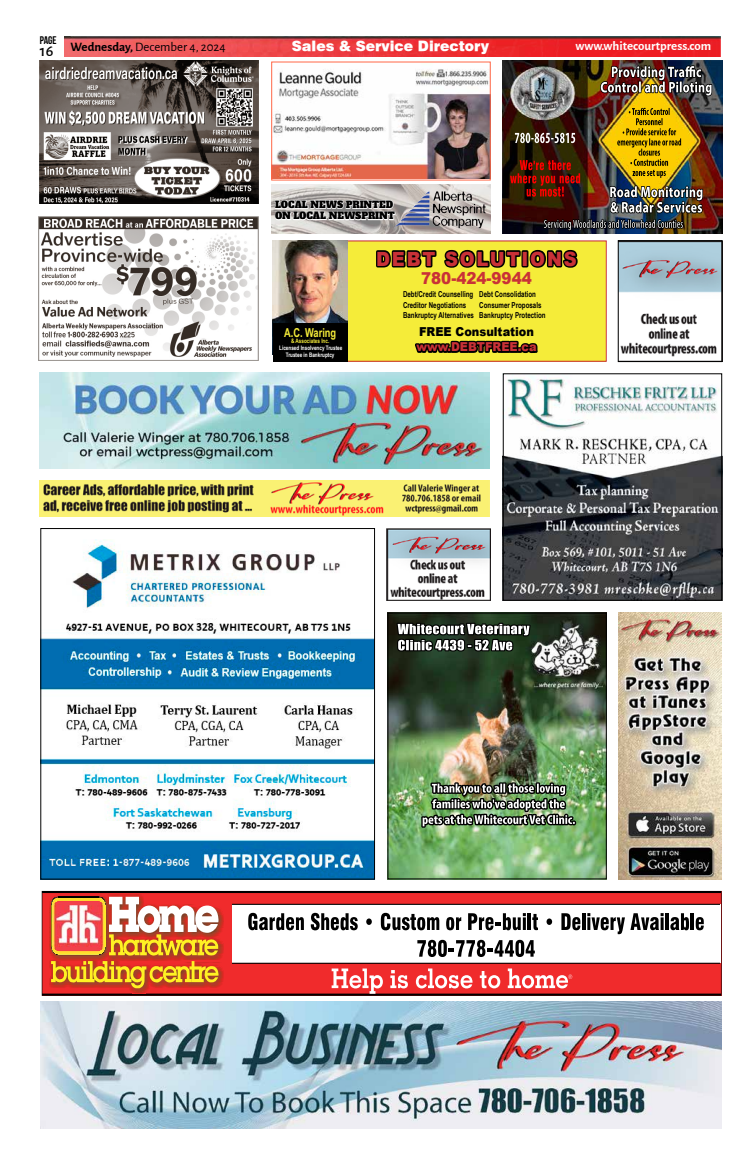
<style>
.page{position:relative;width:756px;height:1170px;background:#fff}
.page>*{position:absolute;margin:0;border:0;box-sizing:border-box;transform-origin:0 0}
.t1{font:900 19.6px "Arial";letter-spacing:.1em;color:#c93137;scale:.92 1}
.t2{font:900 16.4px "Arial";color:#c93137;scale:.92 1}
.t3{font:14.1px "Swiss 721 Black BT";color:#fff}
.t4{font:12.9px "Alegreya Sans";color:#000}
.t5{font:700 12.9px "Alegreya Sans";color:#fff}
.t6{font:900 12.3px "Arial";color:#000;scale:.92 1}
.t7{font:900 12.3px "Arial";color:#c93137;scale:.92 1}
.t8{font:700 12.3px "Arial Narrow";color:#f5ec39;scale:.92 1}
.t9{font:11.1px "Bebas Neue";color:#000}
.t10{font:9.5px/11.4px "Alfa Slab One";color:#000;scale:.95 1}
.t11{font:700 8.2px/10.3px "Arial Narrow";color:#000;scale:.92 1}
.t12{font:700 6.2px/6.7px "Arial Narrow";color:#fff;text-align:center;scale:.92 1}
.t13{font:700 6.2px "Arial Narrow";color:#f5ec39;scale:.92 1}
.s1{font-weight:500;font-size:16.2px}
.s2{font-weight:700}
</style>
<div class="page">
<img style="left:64px;top:36px;width:656px;height:21px">
<img style="left:389px;top:614px;width:215px;height:263px">
<img style="left:503px;top:782px;width:63px;height:14px">
<img style="left:466px;top:622px;width:64px;height:14px">
<div style="left:387px;top:612px;width:219px;height:267px;border:1px solid #000"></div>
<img style="left:504px;top:376px;width:216px;height:222px">
<div style="left:502px;top:373px;width:220px;height:227px;border:1px solid #000"></div>
<img style="left:273px;top:69px;width:215px;height:109px">
<div style="left:271px;top:62px;width:219px;height:118px;border:1px solid #ff6646"></div>
<img style="left:503px;top:60px;width:219px;height:174px">
<img style="left:639px;top:65px;width:56px;height:13px">
<img style="left:609px;top:185px;width:79px;height:13px">
<img style="left:620px;top:219px;width:34px;height:10px">
<div style="left:303px;top:241px;width:303px;height:120px;background:#f5ec39"></div>
<div style="left:303px;top:240px;width:303px;height:122px;border:1px solid #c93137"></div>
<img style="left:273px;top:240px;width:74px;height:84px">
<svg style="left:376px;top:249px;width:202px;height:19px"></svg>
<svg style="left:415px;top:340px;width:123px;height:14px"></svg>
<div style="left:273px;top:324px;width:74px;height:38px;background:#000"></div>
<img style="left:620px;top:242px;width:100px;height:115px">
<div style="left:618px;top:240px;width:104px;height:122px;border:1px solid #000"></div>
<svg style="left:42px;top:890px;width:679px;height:105px;background:#d02c2d"></svg>
<img style="left:54px;top:894px;width:90px;height:2px">
<img style="left:56px;top:894px;width:48px;height:1px">
<svg style="left:49px;top:896px;width:172px;height:98px"></svg>
<svg style="left:331px;top:968px;width:52px;height:25px"></svg>
<svg style="left:390px;top:969px;width:18px;height:19px"></svg>
<svg style="left:416px;top:968px;width:56px;height:20px"></svg>
<svg style="left:479px;top:970px;width:21px;height:18px"></svg>
<svg style="left:507px;top:968px;width:65px;height:20px"></svg>
<div style="left:232px;top:904px;width:488px;height:59px;background:#fff"></div>
<svg style="left:248px;top:912px;width:56px;height:18px"></svg>
<svg style="left:311px;top:912px;width:46px;height:18px"></svg>
<svg style="left:366px;top:918px;width:6px;height:6px"></svg>
<svg style="left:381px;top:912px;width:58px;height:18px"></svg>
<svg style="left:446px;top:917px;width:15px;height:13px"></svg>
<svg style="left:468px;top:913px;width:57px;height:17px"></svg>
<hr style="left:528px;top:913px;width:3px;height:16px;background:#000">
<svg style="left:532px;top:913px;width:6px;height:17px"></svg>
<svg style="left:561px;top:913px;width:19px;height:17px"></svg>
<hr style="left:582px;top:913px;width:3px;height:16px;background:#000">
<svg style="left:587px;top:913px;width:76px;height:21px"></svg>
<hr style="left:665px;top:913px;width:3px;height:16px;background:#000">
<svg style="left:670px;top:913px;width:19px;height:17px"></svg>
<hr style="left:690px;top:913px;width:3px;height:16px;background:#000">
<svg style="left:695px;top:917px;width:8px;height:13px"></svg>
<svg style="left:417px;top:939px;width:117px;height:17px"></svg>
<svg style="left:546px;top:918px;width:6px;height:6px"></svg>
<hr style="left:232px;top:903px;width:487px;height:1px;background:#000">
<hr style="left:232px;top:962px;width:487px;height:1px;background:#000">
<img style="left:43px;top:539px;width:329px;height:338px">
<img style="left:618px;top:612px;width:103px;height:267px">
<img style="left:271px;top:184px;width:112px;height:50px">
<img style="left:383px;top:184px;width:107px;height:50px">
<svg style="left:274px;top:199px;width:122px;height:22px"></svg>
<img style="left:41px;top:1001px;width:680px;height:127px">
<img style="left:387px;top:528px;width:103px;height:72px">
<img style="left:40px;top:480px;width:449px;height:36px">
<img style="left:40px;top:372px;width:449px;height:96px">
<img style="left:38px;top:216px;width:220px;height:144px">
<img style="left:39px;top:60px;width:219px;height:144px">
<h3 class="t9" style="left:40px;top:34px;width:18px">PAGE</h3>
<h3 class="t3" style="left:292px;top:37px;width:199px">Sales &amp; Service Directory</h3>
<h3 class="t4" style="left:40px;top:38px;width:187px"><span class="s1">16</span> <span class="s2">Wednesday,</span> December 4, 2024</h3>
<h3 class="t5" style="left:575px;top:37px;width:137px">www.whitecourtpress.com</h3>
<p class="t10" style="left:275px;top:199px;width:127px">LOCAL NEWS PRINTED<br>ON LOCAL NEWSPRINT</p>
<h1 class="t1" style="left:376px;top:244px;width:219px">DEBT SOLUTIONS</h1>
<h2 class="t2" style="left:421px;top:266px;width:122px">780-424-9944</h2>
<h3 class="t8" style="left:284px;top:323px;width:58px">A.C. Waring</h3>
<p class="t13" style="left:291px;top:335px;width:43px">&amp; Associates Inc.</p>
<p class="t12" style="left:279px;top:344px;width:70px">Licensed Insolvency Trustee<br>Trustee in Bankruptcy</p>
<p class="t11" style="left:403px;top:289px;width:79px">Debt/Credit Counselling<br>Creditor Negotiations<br>Bankruptcy Alternatives</p>
<p class="t11" style="left:479px;top:289px;width:74px">Debt Consolidation<br>Consumer Proposals<br>Bankruptcy Protection</p>
<h3 class="t6" style="left:419px;top:323px;width:126px">FREE Consultation</h3>
<h3 class="t7" style="left:416px;top:338px;width:132px">www.DEBTFREE.ca</h3>
</div>
